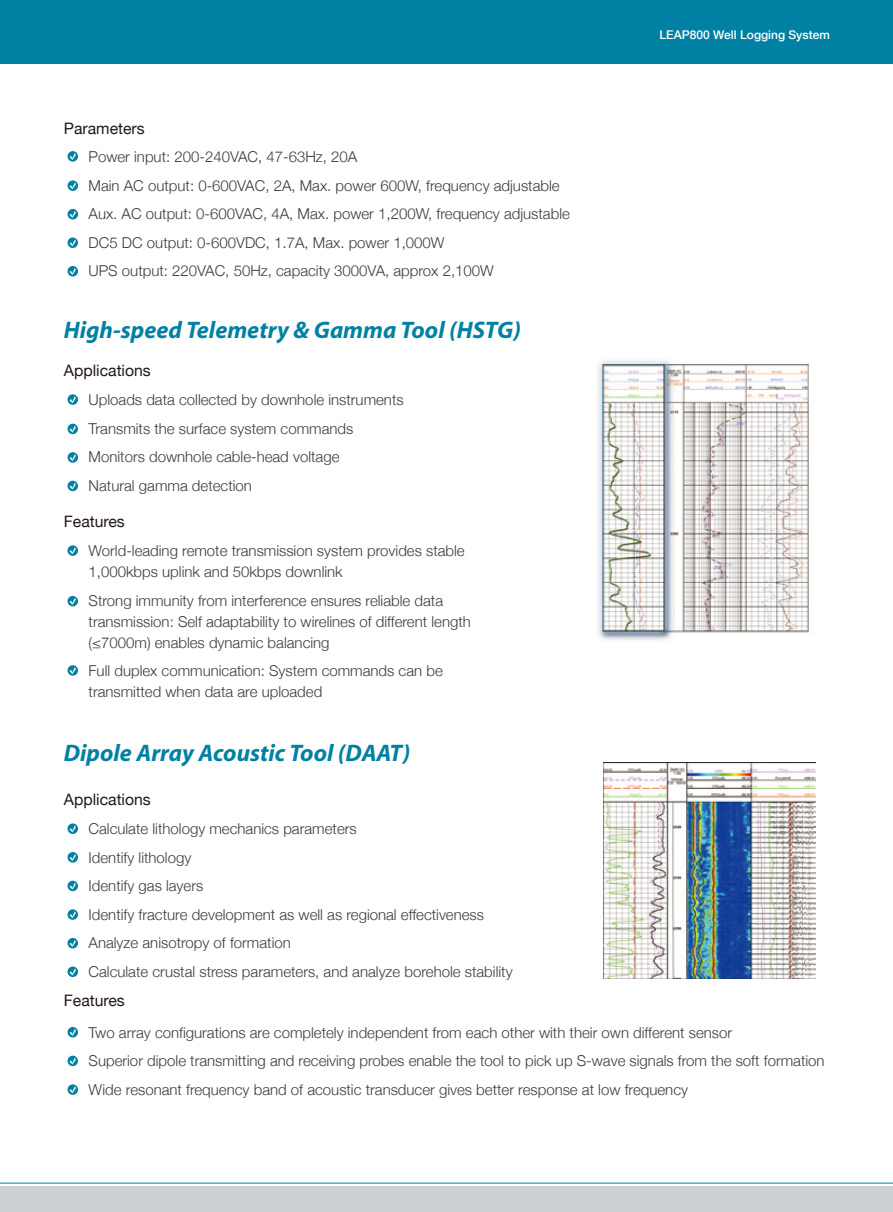
<style>
.page{position:relative;width:893px;height:1212px;background:#fff}
.page>*{position:absolute;margin:0;border:0;box-sizing:border-box;transform-origin:0 0}
.t1{font:italic 700 24px "Myriad";color:#0081a4}
.t2{font:15.75px "Helvetica Neue";color:#221815}
.t3{font:300 15px/28.5px "Helvetica Neue";color:#3e3a39}
.t4{font:500 12px "Helvetica Neue";color:#fff}
</style>
<div class="page">
<img style="left:597px;top:360px;width:212px;height:281px">
<div style="left:0;top:0;width:893px;height:64px;background:#0081a4"></div>
<div style="left:0;top:1186px;width:893px;height:26px;background:#cbd0d3"></div>
<hr style="left:0;top:1183px;width:893px;height:1px;background:#0081a4">
<div style="left:68px;top:151px;width:10px;height:11px;background:#0081a4;border-radius:50%"></div>
<svg style="left:69px;top:153px;width:7px;height:7px"></svg>
<svg style="left:68px;top:180px;width:10px;height:11px"></svg>
<svg style="left:69px;top:182px;width:7px;height:7px"></svg>
<svg style="left:68px;top:209px;width:10px;height:10px"></svg>
<svg style="left:69px;top:211px;width:7px;height:7px"></svg>
<svg style="left:68px;top:237px;width:10px;height:11px"></svg>
<svg style="left:69px;top:239px;width:7px;height:7px"></svg>
<svg style="left:68px;top:266px;width:10px;height:10px"></svg>
<svg style="left:69px;top:268px;width:7px;height:7px"></svg>
<svg style="left:68px;top:394px;width:10px;height:11px"></svg>
<svg style="left:69px;top:396px;width:7px;height:7px"></svg>
<svg style="left:68px;top:424px;width:10px;height:10px"></svg>
<svg style="left:69px;top:425px;width:7px;height:8px"></svg>
<div style="left:68px;top:452px;width:10px;height:11px;background:#0081a4;border-radius:50%"></div>
<svg style="left:69px;top:454px;width:7px;height:7px"></svg>
<svg style="left:68px;top:481px;width:10px;height:10px"></svg>
<svg style="left:69px;top:482px;width:7px;height:8px"></svg>
<svg style="left:68px;top:545px;width:10px;height:11px"></svg>
<svg style="left:69px;top:547px;width:7px;height:7px"></svg>
<svg style="left:68px;top:596px;width:10px;height:10px"></svg>
<svg style="left:69px;top:598px;width:7px;height:7px"></svg>
<div style="left:68px;top:665px;width:10px;height:11px;background:#0081a4;border-radius:50%"></div>
<svg style="left:69px;top:667px;width:7px;height:7px"></svg>
<svg style="left:68px;top:823px;width:10px;height:11px"></svg>
<svg style="left:69px;top:825px;width:7px;height:7px"></svg>
<svg style="left:68px;top:852px;width:10px;height:10px"></svg>
<svg style="left:69px;top:854px;width:7px;height:7px"></svg>
<svg style="left:68px;top:881px;width:10px;height:10px"></svg>
<svg style="left:69px;top:882px;width:7px;height:8px"></svg>
<svg style="left:68px;top:909px;width:10px;height:11px"></svg>
<svg style="left:69px;top:911px;width:7px;height:7px"></svg>
<svg style="left:68px;top:938px;width:10px;height:10px"></svg>
<svg style="left:69px;top:940px;width:7px;height:7px"></svg>
<svg style="left:68px;top:966px;width:10px;height:11px"></svg>
<svg style="left:69px;top:968px;width:7px;height:7px"></svg>
<svg style="left:68px;top:1027px;width:10px;height:10px"></svg>
<svg style="left:69px;top:1029px;width:7px;height:7px"></svg>
<svg style="left:68px;top:1055px;width:10px;height:11px"></svg>
<svg style="left:69px;top:1057px;width:7px;height:7px"></svg>
<svg style="left:68px;top:1084px;width:10px;height:11px"></svg>
<svg style="left:69px;top:1086px;width:7px;height:7px"></svg>
<img style="left:603px;top:762px;width:212px;height:216px">
<p class="t2" style="left:64px;top:119px;width:82px">Parameters</p>
<p class="t3" style="left:89px;top:142px;width:483px">Power input: 200-240VAC, 47-63Hz, 20A<br>Main AC output: 0-600VAC, 2A, Max. power 600W, frequency adjustable Aux. AC output: 0-600VAC, 4A, Max. power 1,200W, frequency adjustable DC5 DC output: 0-600VDC, 1.7A, Max. power 1,000W<br>UPS output: 220VAC, 50Hz, capacity 3000VA, approx 2,100W</p>
<h1 class="t1" style="left:64px;top:318px;width:459px">High-speed Telemetry &amp; Gamma Tool (HSTG)</h1>
<p class="t2" style="left:64px;top:361px;width:88px">Applications</p>
<p class="t3" style="left:89px;top:385px;width:317px">Uploads data collected by downhole instruments Transmits the surface system commands Monitors downhole cable-head voltage<br>Natural gamma detection</p>
<p class="t2" style="left:64px;top:512px;width:62px">Features</p>
<p class="t3" style="left:89px;top:540px;width:378px;line-height:21px">World-leading remote transmission system provides stable<br>1,000kbps uplink and 50kbps downlink</p>
<p class="t3" style="left:89px;top:590px;width:384px;line-height:21px">Strong immunity from interference ensures reliable data transmission: Self adaptability to wirelines of different length (≤7000m) enables dynamic balancing</p>
<p class="t3" style="left:89px;top:660px;width:356px;line-height:21px">Full duplex communication: System commands can be transmitted when data are uploaded</p>
<h1 class="t1" style="left:64px;top:741px;width:348px">Dipole Array Acoustic Tool (DAAT)</h1>
<p class="t2" style="left:64px;top:790px;width:88px">Applications</p>
<p class="t4" style="left:659px;top:28px;width:172px">LEAP800 Well Logging System</p>
<p class="t3" style="left:89px;top:814px;width:425px">Calculate lithology mechanics parameters<br>Identify lithology<br>Identify gas layers<br>Identify fracture development as well as regional effectiveness Analyze anisotropy of formation<br>Calculate crustal stress parameters, and analyze borehole stability</p>
<p class="t2" style="left:64px;top:991px;width:62px">Features</p>
<p class="t3" style="left:89px;top:1018px;width:738px">Two array configurations are completely independent from each other with their own different sensor<br>Superior dipole transmitting and receiving probes enable the tool to pick up S-wave signals from the soft formation<br>Wide resonant frequency band of acoustic transducer gives better response at low frequency</p>
</div>
